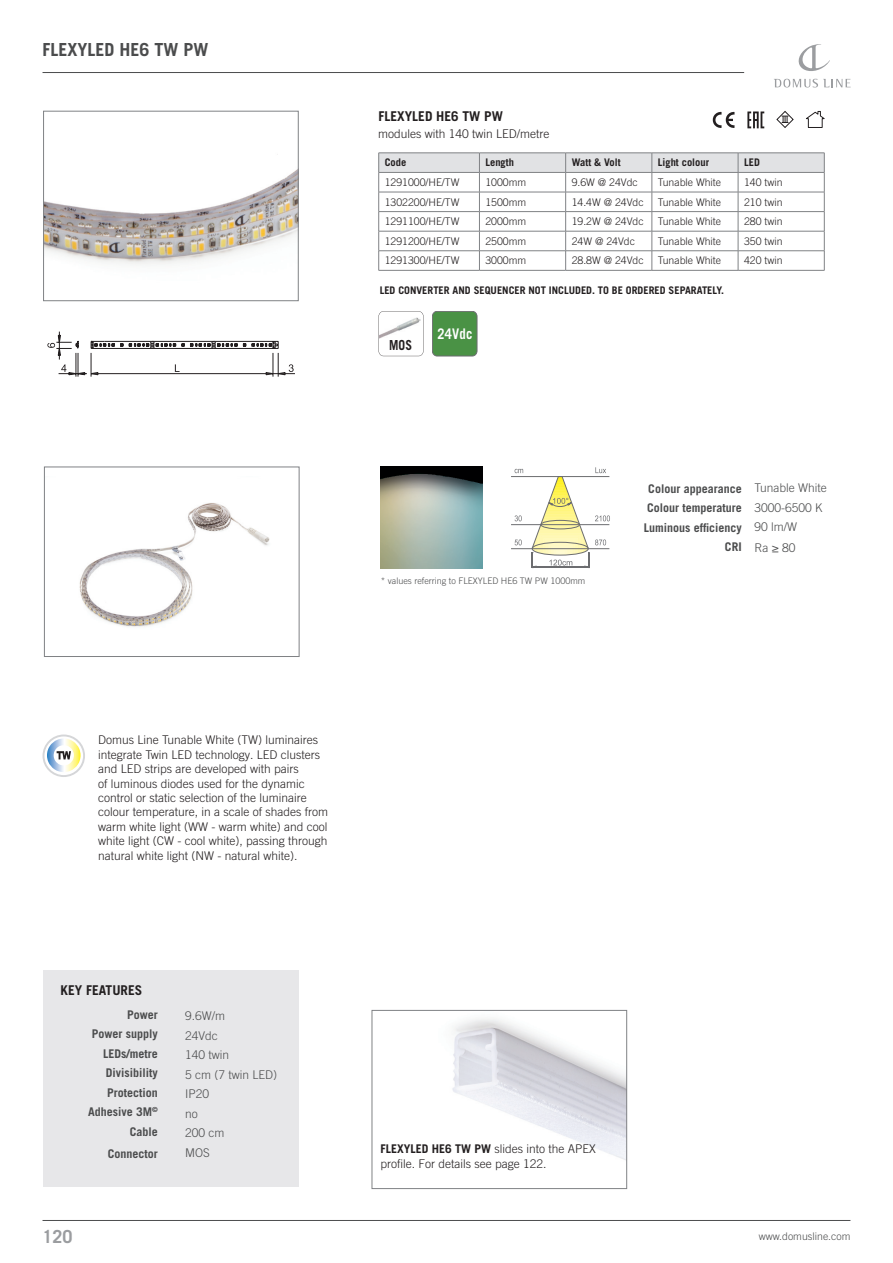
<style>
.page{position:relative;width:893px;height:1263px;background:#fff}
.page>*{position:absolute;margin:0;border:0;box-sizing:border-box;transform-origin:0 0}
.Indice_prodotti{font:700 18px "Trade Gothic LT Pro";color:#4b4c4d}
.t1{font:700 18px "Trade Gothic LT Pro";color:#9b9da0}
.t2{font:700 14.7px "Trade Gothic LT Pro";letter-spacing:.015em;color:#fff;scale:.87 1}
.t3{font:700 13.8px "Trade Gothic LT Pro";color:#231f20;scale:.87 1}
.t4{font:700 13.5px "Trade Gothic LT Pro";color:#231f20}
.t5{font:300 12px/14.4px "Trade Gothic LT Pro";color:#231f20}
.t6{font:700 12px "Trade Gothic LT Pro";color:#4b4c4d}
.t7{font:300 12px "Trade Gothic LT Pro";color:#4b4c4d}
.t8{font:300 10.5px "Trade Gothic LT Pro";color:#231f20}
.t9{font:700 10.5px "Trade Gothic LT Pro";color:#231f20}
.t10{font:300 10.5px "Trade Gothic LT Pro";color:#4b4c4d}
.t11{font:300 9px "Trade Gothic LT Pro";color:#4b4c4d}
.s1{font-weight:700}
</style>
<div class="page">
<svg style="left:798px;top:44px;width:32px;height:27px"></svg>
<svg style="left:774px;top:79px;width:77px;height:8px"></svg>
<hr style="left:43px;top:72px;width:701px;height:1px;background:#4b4c4d">
<hr style="left:43px;top:1220px;width:807px;height:1px;background:#4b4c4d">
<img style="left:45px;top:154px;width:251px;height:111px">
<div style="left:43px;top:111px;width:255px;height:190px;border:1px solid #808285"></div>
<svg style="left:47px;top:331px;width:248px;height:46px"></svg>
<svg style="left:379px;top:311px;width:45px;height:45px"></svg>
<img style="left:379px;top:317px;width:41px;height:21px">
<div style="left:432px;top:311px;width:45px;height:45px;background:#4a9245;border-radius:5px"></div>
<div style="left:432px;top:311px;width:45px;height:45px;border:1px solid #6c6d70;border-radius:5px"></div>
<svg style="left:806px;top:111px;width:18px;height:17px"></svg>
<svg style="left:776px;top:111px;width:18px;height:17px"></svg>
<svg style="left:713px;top:112px;width:21px;height:16px"></svg>
<svg style="left:747px;top:111px;width:17px;height:17px"></svg>
<img style="left:79px;top:503px;width:191px;height:124px">
<div style="left:44px;top:467px;width:255px;height:190px;border:1px solid #808285"></div>
<div style="left:43px;top:970px;width:255px;height:216px;background:#e1e2e4"></div>
<img style="left:452px;top:1019px;width:173px;height:141px">
<div style="left:372px;top:1010px;width:255px;height:179px;border:1px solid #808285"></div>
<img style="left:381px;top:467px;width:102px;height:101px">
<svg style="left:511px;top:467px;width:99px;height:101px"></svg>
<svg style="left:43px;top:734px;width:42px;height:43px"></svg>
<svg style="left:378px;top:153px;width:447px;height:117px"></svg>
<hr style="left:379px;top:270px;width:100px;height:1px;background:#808285">
<hr style="left:479px;top:270px;width:87px;height:1px;background:#808285">
<hr style="left:566px;top:270px;width:86px;height:1px;background:#808285">
<hr style="left:652px;top:270px;width:86px;height:1px;background:#808285">
<hr style="left:738px;top:270px;width:86px;height:1px;background:#808285">
<p class="Indice_prodotti" style="left:43px;top:39px;width:168px">FLEXYLED HE6 TW PW</p>
<p class="t4" style="left:379px;top:108px;width:126px">FLEXYLED HE6 TW PW</p>
<p class="t5" style="left:378px;top:126px;width:173px">modules with 140 twin LED/metre</p>
<p class="t9" style="left:385px;top:156px;width:23px">Code</p>
<p class="t9" style="left:485px;top:156px;width:30px">Length</p>
<p class="t9" style="left:572px;top:156px;width:51px">Watt &amp; Volt</p>
<p class="t9" style="left:658px;top:156px;width:53px">Light colour</p>
<p class="t9" style="left:744px;top:156px;width:17px">LED</p>
<p class="t8" style="left:385px;top:176px;width:76px">1291000/HE/TW</p>
<p class="t8" style="left:485px;top:176px;width:42px">1000mm</p>
<p class="t8" style="left:572px;top:176px;width:68px">9.6W @ 24Vdc</p>
<p class="t8" style="left:658px;top:176px;width:65px">Tunable White</p>
<p class="t8" style="left:744px;top:176px;width:40px">140 twin</p>
<p class="t8" style="left:385px;top:196px;width:76px">1302200/HE/TW</p>
<p class="t8" style="left:485px;top:196px;width:42px">1500mm</p>
<p class="t8" style="left:572px;top:196px;width:74px">14.4W @ 24Vdc</p>
<p class="t8" style="left:658px;top:196px;width:65px">Tunable White</p>
<p class="t8" style="left:744px;top:196px;width:40px">210 twin</p>
<p class="t8" style="left:385px;top:215px;width:76px">1291100/HE/TW</p>
<p class="t8" style="left:485px;top:215px;width:42px">2000mm</p>
<p class="t8" style="left:572px;top:215px;width:74px">19.2W @ 24Vdc</p>
<p class="t8" style="left:658px;top:215px;width:65px">Tunable White</p>
<p class="t8" style="left:744px;top:215px;width:40px">280 twin</p>
<p class="t8" style="left:385px;top:235px;width:76px">1291200/HE/TW</p>
<p class="t8" style="left:485px;top:235px;width:42px">2500mm</p>
<p class="t8" style="left:572px;top:235px;width:65px">24W @ 24Vdc</p>
<p class="t8" style="left:658px;top:235px;width:65px">Tunable White</p>
<p class="t8" style="left:744px;top:235px;width:40px">350 twin</p>
<p class="t8" style="left:385px;top:254px;width:76px">1291300/HE/TW</p>
<p class="t8" style="left:485px;top:254px;width:42px">3000mm</p>
<p class="t8" style="left:572px;top:254px;width:74px">28.8W @ 24Vdc</p>
<p class="t8" style="left:658px;top:254px;width:65px">Tunable White</p>
<p class="t8" style="left:744px;top:254px;width:40px">420 twin</p>
<p class="t9" style="left:380px;top:284px;width:346px">LED CONVERTER AND SEQUENCER NOT INCLUDED. TO BE ORDERED SEPARATELY.</p>
<p class="t3" style="left:389px;top:337px;width:28px">MOS</p>
<p class="t2" style="left:438px;top:325px;width:42px">24Vdc</p>
<p class="t11" style="left:381px;top:576px;width:206px">* values referring to FLEXYLED HE6 TW PW 1000mm</p>
<p class="t6" style="left:648px;top:481px;width:95px">Colour appearance</p>
<p class="t6" style="left:647px;top:501px;width:96px">Colour temperature</p>
<p class="t6" style="left:644px;top:520px;width:99px">Luminous efficiency</p>
<p class="t6" style="left:725px;top:540px;width:18px">CRI</p>
<p class="t7" style="left:754px;top:481px;width:74px">Tunable White</p>
<p class="t7" style="left:754px;top:500px;width:70px">3000-6500 K</p>
<p class="t7" style="left:754px;top:520px;width:44px">90 lm/W</p>
<p class="t7" style="left:754px;top:541px;width:43px">Ra ≥ 80</p>
<p class="t5" style="left:98px;top:733px;width:232px">Domus Line Tunable White (TW) luminaires integrate Twin LED technology. LED clusters and LED strips are developed with pairs<br>of luminous diodes used for the dynamic control or static selection of the luminaire colour temperature, in a scale of shades from warm white light (WW - warm white) and cool white light (CW - cool white), passing through natural white light (NW - natural white).</p>
<p class="t4" style="left:61px;top:982px;width:83px">KEY FEATURES</p>
<p class="t6" style="left:127px;top:1007px;width:32px">Power</p>
<p class="t6" style="left:92px;top:1027px;width:67px">Power supply</p>
<p class="t6" style="left:103px;top:1046px;width:56px">LEDs/metre</p>
<p class="t6" style="left:106px;top:1066px;width:54px">Divisibility</p>
<p class="t6" style="left:107px;top:1085px;width:52px">Protection</p>
<p class="t6" style="left:88px;top:1105px;width:71px">Adhesive 3M<sup>©</sup></p>
<p class="t6" style="left:130px;top:1124px;width:30px">Cable</p>
<p class="t6" style="left:108px;top:1147px;width:52px">Connector</p>
<p class="t7" style="left:185px;top:1009px;width:42px">9.6W/m</p>
<p class="t7" style="left:185px;top:1028px;width:34px">24Vdc</p>
<p class="t7" style="left:185px;top:1048px;width:46px">140 twin</p>
<p class="t7" style="left:185px;top:1067px;width:94px">5 cm (7 twin LED)</p>
<p class="t7" style="left:185px;top:1087px;width:26px">IP20</p>
<p class="t7" style="left:185px;top:1106px;width:14px">no</p>
<p class="t7" style="left:185px;top:1126px;width:41px">200 cm</p>
<p class="t7" style="left:185px;top:1145px;width:26px">MOS</p>
<p class="t5" style="left:381px;top:1141px;width:217px"><span class="s1">FLEXYLED HE6 TW PW</span> slides into the APEX profile. For details see page 122.</p>
<h1 class="t1" style="left:43px;top:1225px;width:32px">120</h1>
<p class="t10" style="left:759px;top:1230px;width:93px">www.domusline.com</p>
</div>
